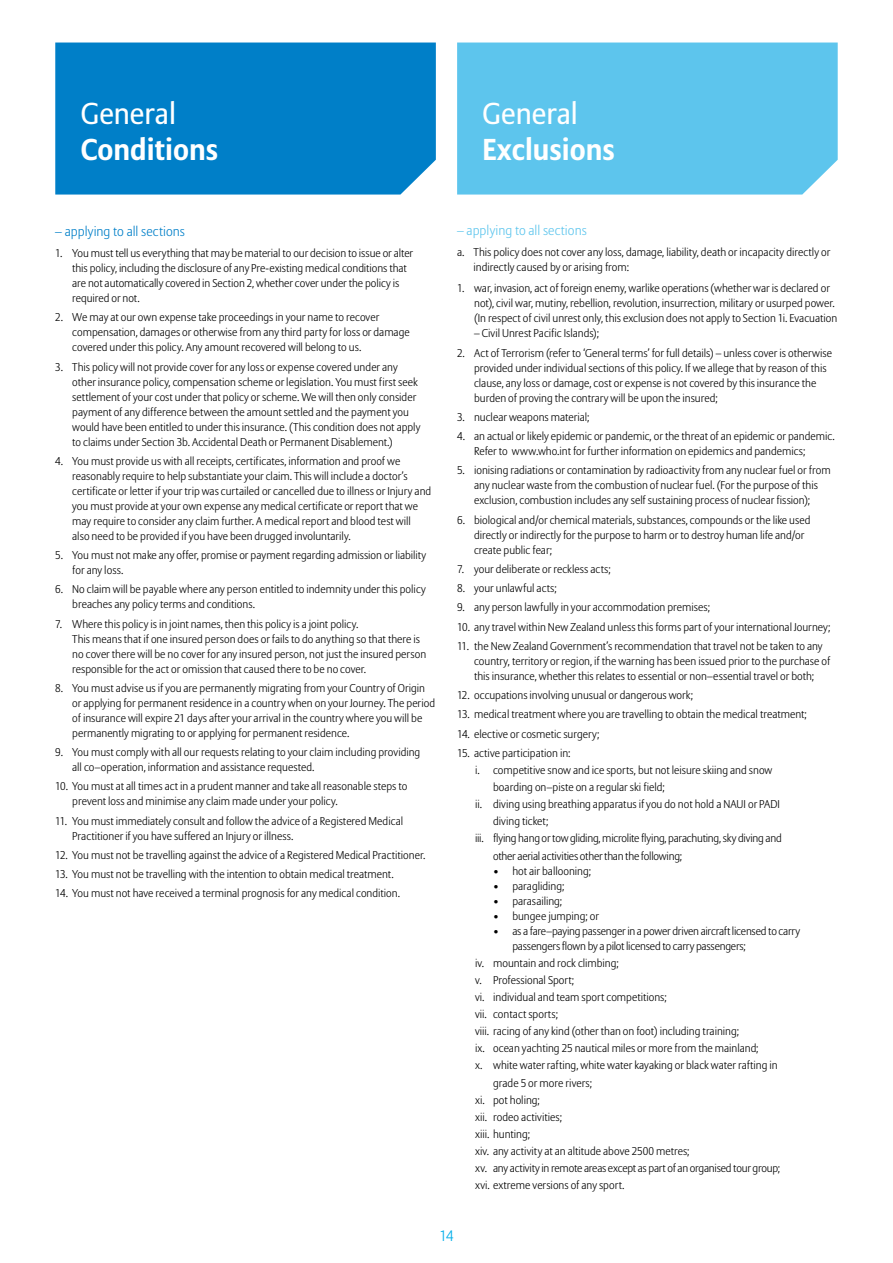
<style>
.page{position:relative;width:893px;height:1263px;background:#fff}
.page>*{position:absolute;margin:0;border:0;box-sizing:border-box;transform-origin:0 0}
.t1{font:700 30px "Allianz Sans";color:#fff}
.t2{font:30px "Allianz Sans";color:#fff}
.t3{font:300 15px "Allianz Sans";color:#00ade9}
.t4{font:300 13.5px "Allianz Sans";letter-spacing:.005em;color:#007fc8}
.t5{font:300 13.5px "Allianz Sans";letter-spacing:.005em;color:#5dc5ed}
.t6{font:300 11.25px/15px "Allianz Sans";color:#000}
.t7{font:300 11.25px/15px "Allianz Sans";letter-spacing:-.02em;color:#000}
</style>
<div class="page">
<div style="left:55px;top:43px;width:381px;height:152px;background:#007fc8"></div>
<div style="left:457px;top:43px;width:381px;height:152px;background:#5dc5ed"></div>
<h1 class="t2" style="left:81px;top:95px;width:97px">General</h1>
<h1 class="t1" style="left:81px;top:131px;width:139px">Conditions</h1>
<h1 class="t2" style="left:483px;top:95px;width:97px">General</h1>
<h1 class="t1" style="left:483px;top:131px;width:134px">Exclusions</h1>
<p class="t4" style="left:55px;top:223px;width:131px">– applying to all sections</p>
<p class="t6" style="left:72px;top:246px;width:342px;text-indent:-17px">1. You must tell us everything that may be material to our decision to issue or alter this policy, including the disclosure of any Pre-existing medical conditions that are not automatically covered in Section 2, whether cover under the policy is required or not.</p>
<p class="t6" style="left:72px;top:310px;width:339px;text-indent:-17px">2. We may at our own expense take proceedings in your name to recover compensation, damages or otherwise from any third party for loss or damage covered under this policy. Any amount recovered will belong to us.</p>
<p class="t6" style="left:72px;top:359px;width:350px;text-indent:-17px">3. This policy will not provide cover for any loss or expense covered under any other insurance policy, compensation scheme or legislation. You must first seek settlement of your cost under that policy or scheme. We will then only consider payment of any difference between the amount settled and the payment you would have been entitled to under this insurance. (This condition does not apply to claims under Section 3b. Accidental Death or Permanent Disablement.)</p>
<p class="t6" style="left:72px;top:453px;width:360px;text-indent:-17px">4. You must provide us with all receipts, certificates, information and proof we reasonably require to help substantiate your claim. This will include a doctor’s certificate or letter if your trip was curtailed or cancelled due to illness or Injury and you must provide at your own expense any medical certificate or report that we may require to consider any claim further. A medical report and blood test will<br>also need to be provided if you have been drugged involuntarily.</p>
<p class="t6" style="left:72px;top:548px;width:356px;text-indent:-17px">5. You must not make any offer, promise or payment regarding admission or liability for any loss.</p>
<p class="t6" style="left:72px;top:582px;width:355px;text-indent:-17px">6. No claim will be payable where any person entitled to indemnity under this policy breaches any policy terms and conditions.</p>
<p class="t6" style="left:72px;top:616px;width:355px;text-indent:-17px">7. Where this policy is in joint names, then this policy is a joint policy.<br>This means that if one insured person does or fails to do anything so that there is no cover there will be no cover for any insured person, not just the insured person responsible for the act or omission that caused there to be no cover.</p>
<p class="t6" style="left:72px;top:680px;width:364px;text-indent:-17px">8. You must advise us if you are permanently migrating from your Country of Origin or applying for permanent residence in a country when on your Journey. The period of insurance will expire 21 days after your arrival in the country where you will be permanently migrating to or applying for permanent residence.</p>
<p class="t6" style="left:72px;top:744px;width:350px;text-indent:-17px">9. You must comply with all our requests relating to your claim including providing all co–operation, information and assistance requested.</p>
<p class="t6" style="left:72px;top:779px;width:337px;text-indent:-17px">10. You must at all times act in a prudent manner and take all reasonable steps to prevent loss and minimise any claim made under your policy.</p>
<p class="t6" style="left:72px;top:813px;width:332px;text-indent:-17px">11. You must immediately consult and follow the advice of a Registered Medical<br>Practitioner if you have suffered an Injury or illness.</p>
<p class="t6" style="left:55px;top:847px;width:372px">12. You must not be travelling against the advice of a Registered Medical Practitioner.</p>
<p class="t6" style="left:55px;top:866px;width:340px">13. You must not be travelling with the intention to obtain medical treatment.</p>
<p class="t6" style="left:55px;top:886px;width:346px">14. You must not have received a terminal prognosis for any medical condition.</p>
<p class="t5" style="left:457px;top:222px;width:131px">– applying to all sections</p>
<p class="t6" style="left:474px;top:244px;width:358px;text-indent:-17px">a. This policy does not cover any loss, damage, liability, death or incapacity directly or indirectly caused by or arising from:</p>
<p class="t6" style="left:474px;top:281px;width:365px;text-indent:-17px">1. war, invasion, act of foreign enemy, warlike operations (whether war is declared or not), civil war, mutiny, rebellion, revolution, insurrection, military or usurped power. (In respect of civil unrest only, this exclusion does not apply to Section 1i. Evacuation</p>
<p class="t6" style="left:474px;top:326px;width:126px">– Civil Unrest Pacific Islands);</p>
<p class="t6" style="left:474px;top:345px;width:360px;text-indent:-17px">2. Act of Terrorism (refer to ‘General terms’ for full details) – unless cover is otherwise provided under individual sections of this policy. If we allege that by reason of this clause, any loss or damage, cost or expense is not covered by this insurance the burden of proving the contrary will be upon the insured;</p>
<p class="t6" style="left:457px;top:409px;width:134px">3. nuclear weapons material;</p>
<p class="t6" style="left:474px;top:428px;width:362px;text-indent:-17px">4. an actual or likely epidemic or pandemic, or the threat of an epidemic or pandemic.<br>Refer to www.who.int for further information on epidemics and pandemics;</p>
<p class="t6" style="left:457px;top:463px;width:375px;text-align:center">5. ionising radiations or contamination by radioactivity from any nuclear fuel or from any nuclear waste from the combustion of nuclear fuel. (For the purpose of this exclusion, combustion includes any self sustaining process of nuclear fission);</p>
<p class="t6" style="left:474px;top:512px;width:338px;text-indent:-17px">6. biological and/or chemical materials, substances, compounds or the like used directly or indirectly for the purpose to harm or to destroy human life and/or create public fear;</p>
<p class="t6" style="left:457px;top:561px;width:155px">7. your deliberate or reckless acts;</p>
<p class="t6" style="left:457px;top:580px;width:101px">8. your unlawful acts;</p>
<p class="t6" style="left:457px;top:600px;width:254px">9. any person lawfully in your accommodation premises;</p>
<p class="t6" style="left:457px;top:619px;width:375px">10. any travel within New Zealand unless this forms part of your international Journey;</p>
<p class="t6" style="left:474px;top:638px;width:358px;text-indent:-17px">11. the New Zealand Government’s recommendation that travel not be taken to any country, territory or region, if the warning has been issued prior to the purchase of this insurance, whether this relates to essential or non–essential travel or both;</p>
<p class="t6" style="left:457px;top:687px;width:237px">12. occupations involving unusual or dangerous work;</p>
<p class="t6" style="left:457px;top:707px;width:351px">13. medical treatment where you are travelling to obtain the medical treatment;</p>
<p class="t6" style="left:457px;top:726px;width:144px">14. elective or cosmetic surgery;</p>
<p class="t6" style="left:457px;top:745px;width:115px">15. active participation in:</p>
<p class="t6" style="left:475px;top:762px;width:299px">i. competitive snow and ice sports, but not leisure skiing and snow</p>
<p class="t6" style="left:493px;top:779px;width:173px">boarding on–piste on a regular ski field;</p>
<p class="t6" style="left:475px;top:797px;width:306px">ii. diving using breathing apparatus if you do not hold a NAUI or PADI</p>
<p class="t6" style="left:493px;top:814px;width:57px">diving ticket;</p>
<p class="t7" style="left:475px;top:831px;width:308px">iii. flying hang or tow gliding, microlite flying, parachuting, sky diving and</p>
<p class="t7" style="left:493px;top:848px;width:190px">other aerial activities other than the following;</p>
<p class="t6" style="left:493px;top:863px;width:99px">• hot air ballooning;</p>
<p class="t6" style="left:493px;top:878px;width:73px">• paragliding;</p>
<p class="t6" style="left:493px;top:893px;width:71px">• parasailing;</p>
<p class="t6" style="left:493px;top:908px;width:107px">• bungee jumping; or</p>
<p class="t7" style="left:512px;top:923px;width:289px;text-indent:-19px">• as a fare–paying passenger in a power driven aircraft licensed to carry passengers flown by a pilot licensed to carry passengers;</p>
<p class="t6" style="left:475px;top:955px;width:145px">iv. mountain and rock climbing;</p>
<p class="t6" style="left:475px;top:972px;width:101px">v. Professional Sport;</p>
<p class="t6" style="left:475px;top:989px;width:193px">vi. individual and team sport competitions;</p>
<p class="t6" style="left:475px;top:1006px;width:84px">vii. contact sports;</p>
<p class="t6" style="left:475px;top:1023px;width:265px">viii. racing of any kind (other than on foot) including training;</p>
<p class="t6" style="left:475px;top:1041px;width:285px">ix. ocean yachting 25 nautical miles or more from the mainland;</p>
<p class="t6" style="left:475px;top:1058px;width:304px">x. white water rafting, white water kayaking or black water rafting in</p>
<p class="t6" style="left:493px;top:1075px;width:100px">grade 5 or more rivers;</p>
<p class="t6" style="left:475px;top:1092px;width:66px">xi. pot holing;</p>
<p class="t6" style="left:475px;top:1109px;width:88px">xii. rodeo activities;</p>
<p class="t6" style="left:475px;top:1126px;width:56px">xiii. hunting;</p>
<p class="t6" style="left:475px;top:1143px;width:216px">xiv. any activity at an altitude above 2500 metres;</p>
<p class="t7" style="left:475px;top:1160px;width:306px">xv. any activity in remote areas except as part of an organised tour group;</p>
<p class="t6" style="left:475px;top:1178px;width:151px">xvi. extreme versions of any sport.</p>
<h2 class="t3" style="left:439px;top:1227px;width:16px">14</h2>
</div>
